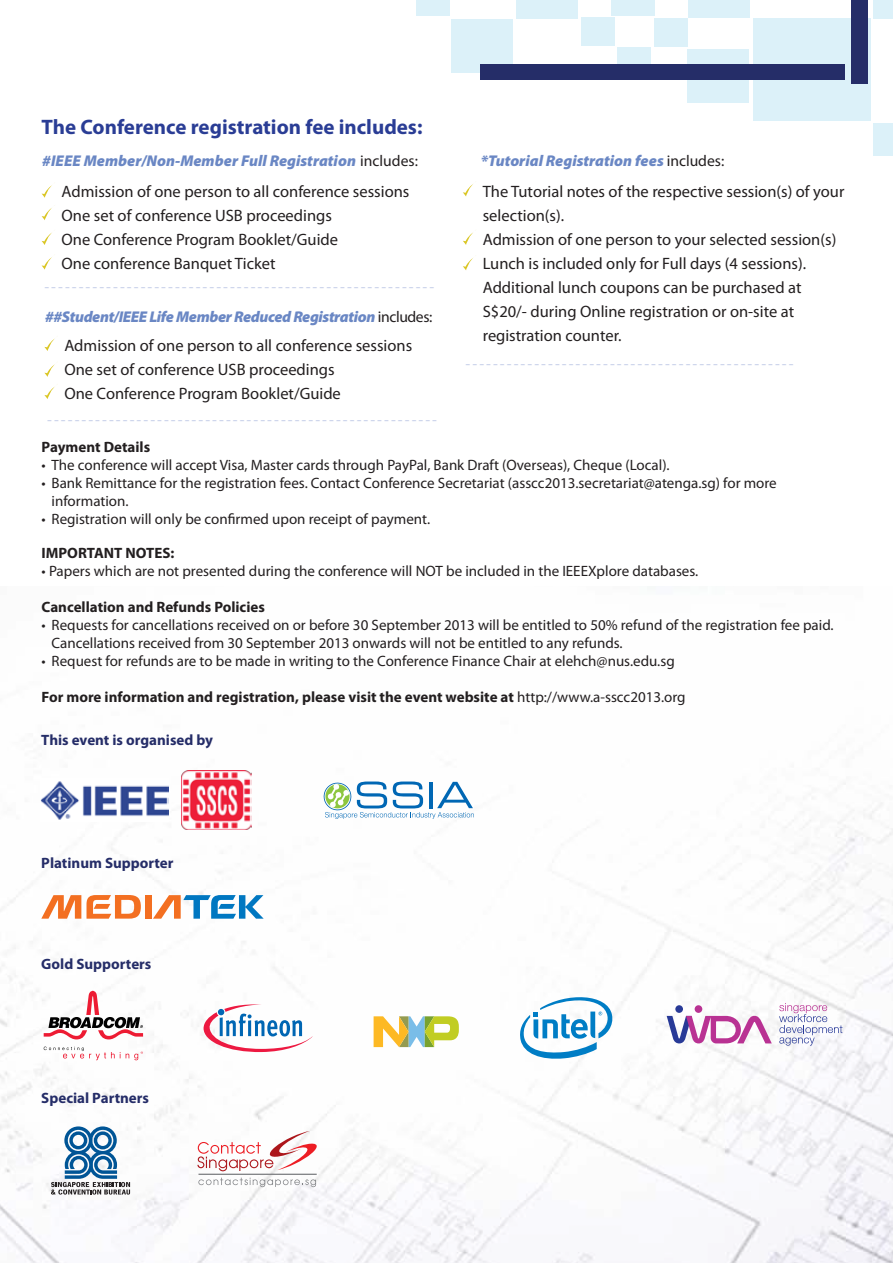
<style>
.page{position:relative;width:893px;height:1263px;background:#fff}
.page>*{position:absolute;margin:0;border:0;box-sizing:border-box;transform-origin:0 0}
.t1{font:700 21px "Myriad Pro";color:#2a3d95}
.t2{font:300 condensed 16.8px "Myriad Pro";color:#a8b5dd}
.t3{font:16.5px/24px "Myriad Pro";color:#231f20}
.t4{font:italic 900 15.6px "Myriad Pro";color:#6a87c4}
.t5{font:italic 900 15.6px "Myriad Pro";letter-spacing:-.025em;color:#6a87c4}
.t6{font:15px/18px "Myriad Pro";color:#231f20}
.t7{font:700 15px "Myriad Pro";color:#231f20}
.t8{font:700 15px "Myriad Pro";color:#252d68}
.s1{font-weight:400;font-style:normal;color:#231f20}
.s2{font-weight:400}
</style>
<div class="page">
<img style="left:0;top:770px;width:893px;height:493px">
<svg style="left:42px;top:185px;width:10px;height:13px"></svg>
<svg style="left:42px;top:205px;width:13px;height:15px"></svg>
<svg style="left:42px;top:230px;width:13px;height:15px"></svg>
<svg style="left:42px;top:257px;width:10px;height:13px"></svg>
<svg style="left:463px;top:184px;width:10px;height:12px"></svg>
<svg style="left:463px;top:230px;width:13px;height:15px"></svg>
<svg style="left:463px;top:257px;width:11px;height:13px"></svg>
<svg style="left:44px;top:338px;width:11px;height:13px"></svg>
<svg style="left:44px;top:364px;width:11px;height:13px"></svg>
<svg style="left:44px;top:386px;width:11px;height:13px"></svg>
<div style="left:754px;top:18px;width:117px;height:103px;background:#dcf1f9"></div>
<div style="left:688px;top:49px;width:61px;height:54px;background:#dcf1f9"></div>
<div style="left:688px;top:0;width:62px;height:18px;background:#dcf1f9"></div>
<div style="left:517px;top:0;width:61px;height:19px;background:#dcf1f9"></div>
<div style="left:611px;top:0;width:44px;height:16px;background:#dcf1f9"></div>
<div style="left:451px;top:19px;width:62px;height:54px;background:#dcf1f9"></div>
<div style="left:655px;top:18px;width:33px;height:29px;background:#dcf1f9"></div>
<div style="left:617px;top:47px;width:33px;height:29px;background:#dcf1f9"></div>
<div style="left:581px;top:17px;width:33px;height:29px;background:#dcf1f9"></div>
<div style="left:416px;top:0;width:33px;height:16px;background:#dcf1f9"></div>
<div style="left:873px;top:123px;width:20px;height:32px;background:#dcf1f9"></div>
<div style="left:873px;top:0;width:20px;height:19px;background:#dcf1f9"></div>
<div style="left:481px;top:64px;width:364px;height:15px;background:#252d68"></div>
<div style="left:851px;top:0;width:17px;height:84px;background:#252d68"></div>
<svg style="left:322px;top:781px;width:152px;height:38px"></svg>
<img style="left:40px;top:779px;width:128px;height:42px">
<img style="left:182px;top:771px;width:70px;height:59px">
<div style="left:145px;top:895px;width:7px;height:24px;background:#f36f21"></div>
<svg style="left:41px;top:895px;width:40px;height:24px"></svg>
<svg style="left:87px;top:895px;width:54px;height:24px"></svg>
<svg style="left:153px;top:895px;width:111px;height:24px"></svg>
<svg style="left:204px;top:1004px;width:108px;height:48px"></svg>
<svg style="left:374px;top:1016px;width:85px;height:31px"></svg>
<svg style="left:44px;top:991px;width:99px;height:48px"></svg>
<svg style="left:44px;top:1046px;width:99px;height:14px"></svg>
<svg style="left:518px;top:992px;width:96px;height:69px"></svg>
<svg style="left:198px;top:1178px;width:118px;height:9px"></svg>
<hr style="left:198px;top:1173px;width:119px;height:2px;background:#808285">
<svg style="left:197px;top:1131px;width:121px;height:40px"></svg>
<svg style="left:51px;top:1126px;width:79px;height:68px"></svg>
<svg style="left:779px;top:1003px;width:63px;height:42px"></svg>
<div style="left:675px;top:1005px;width:8px;height:8px;background:#283a97;border-radius:50%"></div>
<div style="left:695px;top:1005px;width:7px;height:8px;background:#b93293;border-radius:50%"></div>
<svg style="left:667px;top:1016px;width:105px;height:27px"></svg>
<h1 class="t1" style="left:42px;top:113px;width:382px">The Conference registration fee includes:</h1>
<p class="t4" style="left:42px;top:152px;width:377px">#IEEE Member/Non-Member Full Registration <span class="s1">includes:</span></p>
<p class="t3" style="left:62px;top:180px;width:349px">Admission of one person to all conference sessions One set of conference USB proceedings<br>One Conference Program Booklet/Guide<br>One conference Banquet Ticket</p>
<p class="t2" style="left:44px;top:277px;width:391px">---------------------------------------------------------</p>
<p class="t5" style="left:45px;top:308px;width:389px">##Student/IEEE Life Member Reduced Registration <span class="s1">includes:</span></p>
<p class="t3" style="left:64px;top:334px;width:349px">Admission of one person to all conference sessions<br>One set of conference USB proceedings<br>One Conference Program Booklet/Guide</p>
<p class="t2" style="left:47px;top:411px;width:391px">---------------------------------------------------------</p>
<p class="t4" style="left:481px;top:152px;width:245px">*Tutorial Registration fees <span class="s1">includes:</span></p>
<p class="t3" style="left:483px;top:180px;width:363px">The Tutorial notes of the respective session(s) of your selection(s).<br>Admission of one person to your selected session(s)<br>Lunch is included only for Full days (4 sessions).<br>Additional lunch coupons can be purchased at S$20/- during Online registration or on-site at registration counter.</p>
<p class="t2" style="left:466px;top:354px;width:330px">------------------------------------------------</p>
<p class="t7" style="left:42px;top:437px;width:110px">Payment Details</p>
<p class="t6" style="left:42px;top:456px;width:630px">• The conference will accept Visa, Master cards through PayPal, Bank Draft (Overseas), Cheque (Local).</p>
<p class="t6" style="left:52px;top:474px;width:727px;text-indent:-10px">• Bank Remittance for the registration fees. Contact Conference Secretariat (asscc2013.secretariat@atenga.sg) for more information.</p>
<p class="t6" style="left:42px;top:510px;width:390px">• Registration will only be confirmed upon receipt of payment.</p>
<p class="t7" style="left:42px;top:544px;width:134px">IMPORTANT NOTES:</p>
<p class="t6" style="left:42px;top:562px;width:658px">• Papers which are not presented during the conference will NOT be included in the IEEEXplore databases.</p>
<p class="t7" style="left:42px;top:598px;width:225px">Cancellation and Refunds Policies</p>
<p class="t6" style="left:52px;top:616px;width:784px;text-indent:-10px">• Requests for cancellations received on or before 30 September 2013 will be entitled to 50% refund of the registration fee paid.<br>Cancellations received from 30 September 2013 onwards will not be entitled to any refunds.</p>
<p class="t6" style="left:42px;top:652px;width:635px">• Request for refunds are to be made in writing to the Conference Finance Chair at elehch@nus.edu.sg</p>
<p class="t7" style="left:42px;top:688px;width:645px">For more information and registration, please visit the event website at <span class="s2">http://www.a-sscc2013.org</span></p>
<p class="t8" style="left:41px;top:730px;width:173px">This event is organised by</p>
<p class="t8" style="left:41px;top:853px;width:134px">Platinum Supporter</p>
<p class="t8" style="left:41px;top:954px;width:112px">Gold Supporters</p>
<p class="t8" style="left:41px;top:1088px;width:109px">Special Partners</p>
</div>
